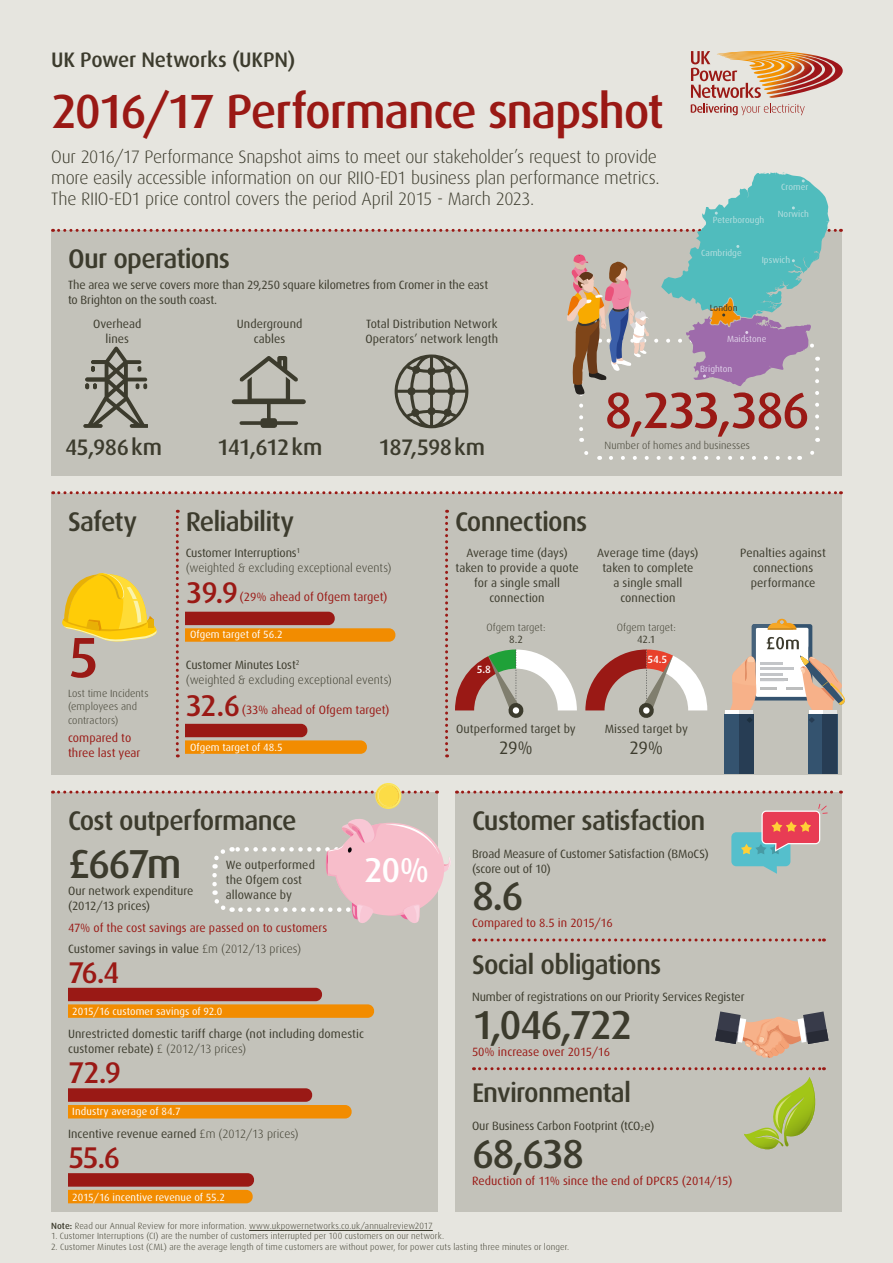
<style>
.page{position:relative;width:893px;height:1263px;background:#e6e5df}
.page>*{position:absolute;margin:0;border:0;box-sizing:border-box;transform-origin:0 0}
.t1{font:500 57px "Dax";color:#9a1915}
.t2{font:500 51px "Dax";letter-spacing:-.045em;color:#9a1915}
.t3{font:500 48px "Dax";letter-spacing:-.03em;color:#9a1915}
.t4{font:500 40.5px "Dax";letter-spacing:-.04em;color:#3c3b2d}
.t5{font:500 34.5px "Dax";color:#fff}
.t6{font:500 30px "Dax";letter-spacing:-.055em;color:#9a1915}
.t7{font:500 27px "Dax";letter-spacing:-.03em;color:#3c3b2d}
.t8{font:500 22.5px "Dax";letter-spacing:-.03em;color:#3c3b2d}
.t9{font:500 21px "Dax";letter-spacing:-.01em;color:#3c3b2d}
.t10{font:300 18px/21px "Dax";letter-spacing:-.015em;color:#3c3b2d}
.t11{font:18px "Dax";color:#3c3b2d}
.t12{font:12px/15px "Dax";color:#3c3b2d}
.t13{font:12px/15px "Dax";letter-spacing:.005em;color:#9a1915}
.t14{font:300 12px/15px "Dax";color:#3c3b2d}
.t15{font:10.5px "Dax";letter-spacing:.005em;color:#fff}
.t16{font:300 10.5px/13.5px "Dax";letter-spacing:.01em;color:#3c3b2d}
.t17{font:10.5px "Dax";color:#3c3b2d}
.t18{font:500 10.5px "Dax";color:#fff}
.t19{font:300 9px "Dax";letter-spacing:.015em;color:#3c3b2d}
.t20{font:9px "Dax";letter-spacing:.005em;color:#b8dfe0}
.t21{font:9px "Dax";letter-spacing:.005em;color:#e0d3ea}
.t22{font:9px "Dax";letter-spacing:.005em;color:#3c3b2d}
.s1{font-weight:400}
.s2{font-weight:300}
.s3{font-weight:500}
</style>
<div class="page">
<div style="left:51px;top:230px;width:791px;height:246px;background:#c3c2ba"></div>
<div style="left:51px;top:493px;width:791px;height:281px;background:#c3c2ba"></div>
<svg style="left:53px;top:491px;width:788px;height:3px"></svg>
<div style="left:51px;top:792px;width:387px;height:420px;background:#c3c2ba"></div>
<svg style="left:53px;top:790px;width:384px;height:3px"></svg>
<div style="left:455px;top:792px;width:387px;height:420px;background:#c3c2ba"></div>
<svg style="left:456px;top:790px;width:385px;height:3px"></svg>
<svg style="left:176px;top:510px;width:3px;height:247px"></svg>
<svg style="left:445px;top:510px;width:3px;height:247px"></svg>
<svg style="left:62px;top:573px;width:95px;height:68px"></svg>
<div style="left:808px;top:714px;width:29px;height:60px;background:#34536f"></div>
<div style="left:823px;top:714px;width:14px;height:60px;background:#273d54"></div>
<div style="left:724px;top:714px;width:29px;height:60px;background:#34536f"></div>
<div style="left:739px;top:714px;width:14px;height:60px;background:#273d54"></div>
<svg style="left:725px;top:619px;width:120px;height:108px"></svg>
<svg style="left:744px;top:1077px;width:72px;height:72px"></svg>
<svg style="left:731px;top:804px;width:97px;height:70px"></svg>
<svg style="left:53px;top:172px;width:788px;height:288px"></svg>
<svg style="left:68px;top:988px;width:306px;height:30px;background:#c86c2a"></svg>
<svg style="left:68px;top:1088px;width:284px;height:30px"></svg>
<svg style="left:68px;top:1173px;width:186px;height:30px;background:#c45f1f"></svg>
<svg style="left:691px;top:50px;width:152px;height:65px"></svg>
<svg style="left:186px;top:612px;width:209px;height:30px"></svg>
<svg style="left:186px;top:724px;width:181px;height:30px"></svg>
<svg style="left:480px;top:938px;width:344px;height:3px"></svg>
<svg style="left:480px;top:1067px;width:344px;height:3px"></svg>
<svg style="left:212px;top:819px;width:239px;height:104px"></svg>
<svg style="left:375px;top:783px;width:26px;height:26px"></svg>
<div style="left:376px;top:784px;width:24px;height:24px;background:#f6d548;border-radius:50%"></div>
<svg style="left:377px;top:784px;width:23px;height:24px"></svg>
<svg style="left:378px;top:786px;width:21px;height:20px"></svg>
<svg style="left:378px;top:786px;width:20px;height:20px"></svg>
<div style="left:379px;top:786px;width:19px;height:20px;background:#fcdc46;border-radius:50%"></div>
<svg style="left:715px;top:1011px;width:113px;height:47px"></svg>
<hr style="left:249px;top:1230px;width:184px;height:1px;background:#3c3b2d">
<svg style="left:455px;top:649px;width:122px;height:69px"></svg>
<svg style="left:585px;top:649px;width:122px;height:69px"></svg>
<h3 class="t9" style="left:51px;top:48px;width:246px">UK Power Networks (UKPN)</h3>
<h3 class="t3" style="left:51px;top:85px;width:614px">2016/17 Performance snapshot</h3>
<p class="t10" style="left:51px;top:147px;width:610px">Our 2016/17 Performance Snapshot aims to meet our stakeholder’s request to provide more easily accessible information on our RIIO-ED1 business plan performance metrics.<br>The RIIO-ED1 price control covers the period April 2015 - March 2023.</p>
<h3 class="t7" style="left:68px;top:244px;width:163px">Our operations</h3>
<p class="t12" style="left:68px;top:278px;width:422px">The area we serve covers more than 29,250 square kilometres from Cromer in the east to Brighton on the south coast.</p>
<p class="t12" style="left:237px;top:317px;width:67px;text-align:center">Underground cables</p>
<p class="t12" style="left:365px;top:317px;width:134px">Total Distribution Network<br>Operators’ network length</p>
<p class="t12" style="left:93px;top:317px;width:50px;text-align:center">Overhead lines</p>
<p class="t20" style="left:781px;top:182px;width:29px">Cromer</p>
<p class="t20" style="left:778px;top:209px;width:33px">Norwich</p>
<p class="t20" style="left:713px;top:215px;width:53px">Peterborough</p>
<p class="t20" style="left:701px;top:248px;width:42px">Cambridge</p>
<p class="t20" style="left:762px;top:255px;width:30px">Ipswich</p>
<p class="t22" style="left:710px;top:303px;width:29px">London</p>
<p class="t21" style="left:727px;top:334px;width:41px">Maidstone</p>
<p class="t21" style="left:700px;top:364px;width:34px">Brighton</p>
<h3 class="t8" style="left:65px;top:434px;width:98px">45,986 km</h3>
<h3 class="t8" style="left:217px;top:434px;width:107px">141,612 km</h3>
<h3 class="t8" style="left:378px;top:434px;width:108px">187,598 km</h3>
<h2 class="t2" style="left:605px;top:382px;width:207px">8,233,386</h2>
<p class="t16" style="left:605px;top:439px;width:147px">Number of homes and businesses</p>
<h3 class="t7" style="left:68px;top:506px;width:71px">Safety</h3>
<h3 class="t7" style="left:186px;top:506px;width:110px">Reliability</h3>
<h3 class="t7" style="left:455px;top:506px;width:134px">Connections</h3>
<p class="t14" style="left:186px;top:545px;width:207px"><span class="s1">Customer Interruptions</span><sup>1<br></sup>(weighted &amp; excluding exceptional events)</p>
<h1 class="t1" style="left:68px;top:625px;width:33px">5</h1>
<p class="t16" style="left:68px;top:686px;width:82px">Lost time Incidents (employees and contractors)</p>
<p class="t13" style="left:68px;top:731px;width:74px">compared to three last year</p>
<h3 class="t6" style="left:186px;top:576px;width:54px">39.9</h3>
<p class="t13" style="left:240px;top:590px;width:150px">(29% ahead of Ofgem target)</p>
<p class="t15" style="left:190px;top:628px;width:94px">Ofgem target of 56.2</p>
<p class="t14" style="left:186px;top:657px;width:207px"><span class="s1">Customer Minutes Lost</span><sup>2<br></sup>(weighted &amp; excluding exceptional events)</p>
<h3 class="t6" style="left:186px;top:688px;width:56px">32.6</h3>
<p class="t13" style="left:242px;top:703px;width:149px">(33% ahead of Ofgem target)</p>
<p class="t15" style="left:190px;top:741px;width:94px">Ofgem target of 48.5</p>
<h3 class="t7" style="left:68px;top:805px;width:230px">Cost outperformance</h3>
<h3 class="t4" style="left:68px;top:841px;width:115px">£667m</h3>
<p class="t12" style="left:68px;top:884px;width:127px">Our network expenditure (2012/13 prices)</p>
<p class="t12" style="left:226px;top:857px;width:91px">We outperformed the Ofgem cost allowance by</p>
<p class="t13" style="left:68px;top:921px;width:261px">47% of the cost savings are passed on to customers</p>
<p class="t12" style="left:68px;top:941px;width:235px">Customer savings in value <span class="s2">£m (2012/13 prices)</span></p>
<h3 class="t6" style="left:68px;top:955px;width:53px">76.4</h3>
<p class="t15" style="left:72px;top:1005px;width:152px">2015/16 customer savings of 92.0</p>
<h3 class="t5" style="left:364px;top:851px;width:67px">20%</h3>
<p class="t12" style="left:68px;top:1026px;width:297px">Unrestricted domestic tariff charge (not including domestic customer rebate) <span class="s2">£ (2012/13 prices)</span></p>
<h3 class="t6" style="left:68px;top:1055px;width:55px">72.9</h3>
<p class="t15" style="left:72px;top:1106px;width:110px">Industry average of 84.7</p>
<p class="t12" style="left:68px;top:1127px;width:232px">Incentive revenue earned <span class="s2">£m (2012/13 prices)</span></p>
<h3 class="t6" style="left:68px;top:1141px;width:54px">55.6</h3>
<p class="t15" style="left:72px;top:1191px;width:154px">2015/16 incentive revenue of 55.2</p>
<p class="t12" style="left:455px;top:545px;width:125px;text-align:center">Average time (days) taken to provide a quote for a single small connection</p>
<p class="t12" style="left:597px;top:545px;width:103px;text-align:center">Average time (days) taken to complete<br>a single small connection</p>
<p class="t16" style="left:486px;top:621px;width:61px">Ofgem target:</p>
<p class="t17" style="left:509px;top:634px;width:15px">8.2</p>
<p class="t18" style="left:477px;top:663px;width:16px">5.8</p>
<p class="t12" style="left:456px;top:721px;width:121px">Outperformed target by</p>
<h3 class="t11" style="left:499px;top:738px;width:35px">29%</h3>
<p class="t16" style="left:617px;top:621px;width:61px">Ofgem target:</p>
<p class="t17" style="left:637px;top:634px;width:20px">42.1</p>
<p class="t18" style="left:647px;top:654px;width:21px">54.5</p>
<p class="t12" style="left:605px;top:721px;width:85px">Missed target by</p>
<h3 class="t11" style="left:630px;top:738px;width:35px">29%</h3>
<p class="t12" style="left:740px;top:545px;width:87px;text-align:center">Penalties against connections performance</p>
<h3 class="t7" style="left:472px;top:805px;width:235px">Customer satisfaction</h3>
<p class="t12" style="left:472px;top:846px;width:238px">Broad Measure of Customer Satisfaction (BMoCS) (score out of 10)</p>
<h3 class="t4" style="left:472px;top:873px;width:53px">8.6</h3>
<p class="t13" style="left:472px;top:916px;width:142px">Compared to 8.5 in 2015/16</p>
<h3 class="t7" style="left:472px;top:949px;width:191px">Social obligations</h3>
<p class="t12" style="left:472px;top:990px;width:274px">Number of registrations on our Priority Services Register</p>
<h3 class="t4" style="left:472px;top:1002px;width:162px">1,046,722</h3>
<p class="t13" style="left:472px;top:1044px;width:140px">50% increase over 2015/16</p>
<h3 class="t7" style="left:472px;top:1078px;width:161px">Environmental</h3>
<p class="t12" style="left:472px;top:1118px;width:184px">Our Business Carbon Footprint (tCO<sub>2</sub>e)</p>
<h3 class="t4" style="left:472px;top:1131px;width:114px">68,638</h3>
<p class="t13" style="left:472px;top:1173px;width:262px">Reduction of 11% since the end of DPCR5 (2014/15)</p>
<p class="t19" style="left:51px;top:1221px;width:383px"><span class="s3">Note:</span> Read our Annual Review for more information. www.ukpowernetworks.co.uk/annualreview2017</p>
<p class="t19" style="left:51px;top:1231px;width:395px">1. Customer Interruptions (CI) are the number of customers interrupted per 100 customers on our network.</p>
<p class="t19" style="left:51px;top:1242px;width:520px">2. Customer Minutes Lost (CML) are the average length of time customers are without power, for power cuts lasting three minutes or longer.</p>
</div>
